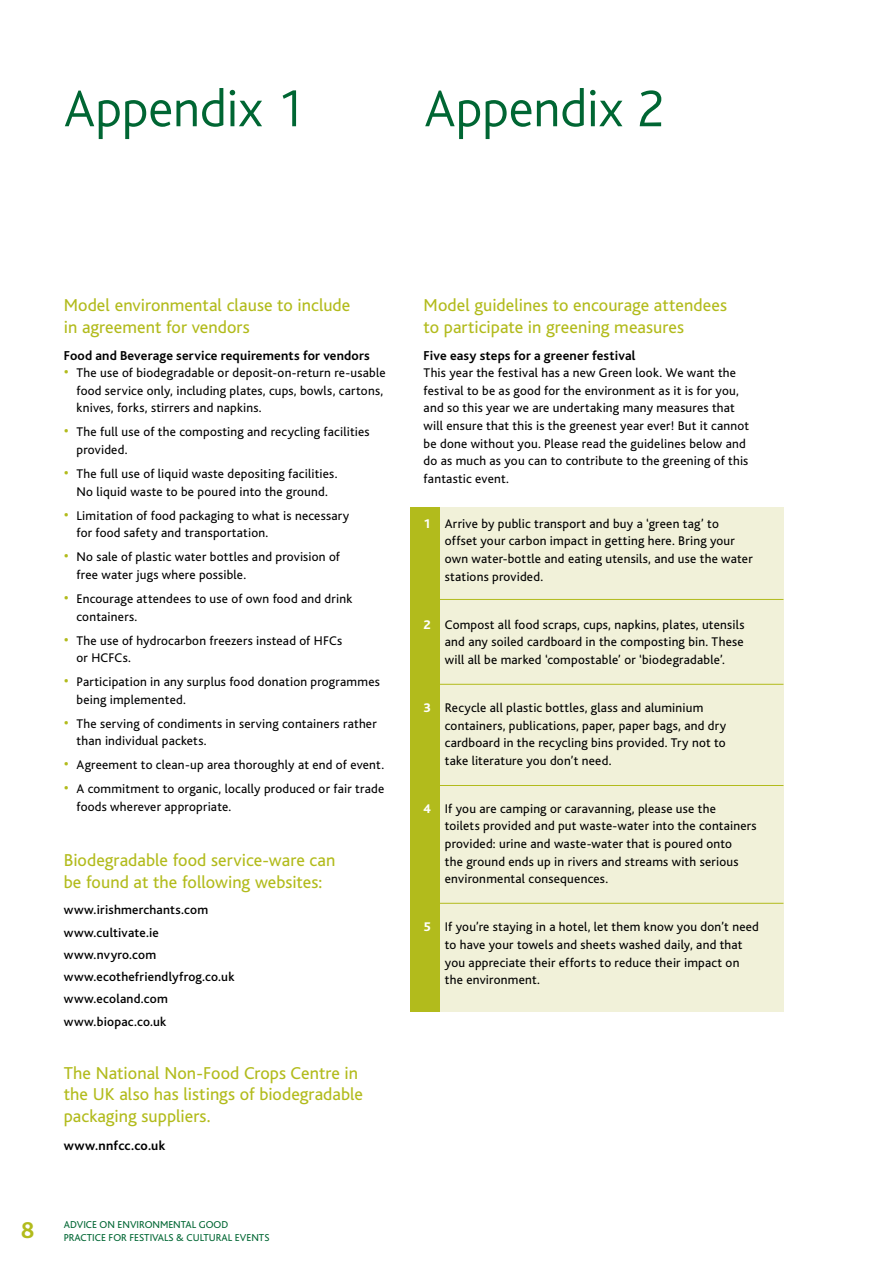
<style>
.page{position:relative;width:893px;height:1263px;background:#fff}
.page>*{position:absolute;margin:0;border:0;box-sizing:border-box;transform-origin:0 0}
.t1{font:300 54px "Bliss";letter-spacing:-.005em;color:#063}
.t2{font:18px/21.6px "Bliss";letter-spacing:.005em;color:#b2bb1c}
.t3{font:700 13.5px "Bliss";letter-spacing:.01em;color:#000}
.t4{font:13.2px/17.7px "Bliss";letter-spacing:.015em;color:#000}
.t5{font:500 13.2px/22.2px "Bliss";letter-spacing:.02em;color:#000}
.t6{font:10.5px/12.6px "Bliss";color:#063}
.s1{font-size:16.5px;color:#b2bb1c}
.s2{font-weight:800;color:#fff}
</style>
<div class="page">
<div style="left:410px;top:507px;width:373px;height:505px;background:#f1f1d9"></div>
<div style="left:410px;top:507px;width:29px;height:505px;background:#b2bb1c"></div>
<hr style="left:434px;top:599px;width:349px;height:1px;background:#b2bb1c">
<hr style="left:434px;top:684px;width:349px;height:1px;background:#b2bb1c">
<hr style="left:434px;top:785px;width:349px;height:1px;background:#b2bb1c">
<hr style="left:434px;top:903px;width:349px;height:1px;background:#b2bb1c">
<p class="t1" style="left:64px;top:80px;width:242px">Appendix 1</p>
<p class="t1" style="left:424px;top:80px;width:242px">Appendix 2</p>
<p class="t2" style="left:64px;top:295px;width:288px">Model environmental clause to include in agreement for vendors</p>
<p class="t3" style="left:64px;top:348px;width:308px">Food and Beverage service requirements for vendors</p>
<p class="t4" style="left:77px;top:364px;width:311px;text-indent:-13px"><span class="s1">•</span> The use of biodegradable or deposit-on-return re-usable food service only, including plates, cups, bowls, cartons, knives, forks, stirrers and napkins.</p>
<p class="t4" style="left:77px;top:423px;width:295px;text-indent:-13px"><span class="s1">•</span> The full use of the composting and recycling facilities provided.</p>
<p class="t4" style="left:64px;top:465px;width:275px;text-align:center"><span class="s1">•</span> The full use of liquid waste depositing facilities.<br>N o liquid waste to be poured into the ground.</p>
<p class="t4" style="left:77px;top:507px;width:274px;text-indent:-13px"><span class="s1">•</span> Limitation of food packaging to what is necessary for food safety and transportation.</p>
<p class="t4" style="left:77px;top:548px;width:265px;text-indent:-13px"><span class="s1">•</span> N o sale of plastic water bottles and provision of free water jugs where possible.</p>
<p class="t4" style="left:77px;top:590px;width:277px;text-indent:-13px"><span class="s1">•</span> Encourage attendees to use of own food and drink containers.</p>
<p class="t4" style="left:77px;top:632px;width:267px;text-indent:-13px"><span class="s1">•</span> The use of hydrocarbon freezers instead of HFCs or HCFCs.</p>
<p class="t4" style="left:77px;top:673px;width:305px;text-indent:-13px"><span class="s1">•</span> Participation in any surplus food donation programmes being implemented.</p>
<p class="t4" style="left:77px;top:715px;width:302px;text-indent:-13px"><span class="s1">•</span> The serving of condiments in serving containers rather than individual packets.</p>
<p class="t4" style="left:64px;top:756px;width:322px"><span class="s1">•</span> Agreement to clean-up area thoroughly at end of event.</p>
<p class="t4" style="left:77px;top:780px;width:309px;text-indent:-13px"><span class="s1">•</span> A commitment to organic, locally produced or fair trade foods wherever appropriate.</p>
<p class="t2" style="left:64px;top:850px;width:273px">Biodegradable food service-ware can be found at the following websites:</p>
<p class="t5" style="left:64px;top:899px;width:172px">www.irishmerchants.com www.cultivate.ie www.nvyro.com www.ecothefriendlyfrog.co.uk www.ecoland.com www.biopac.co.uk</p>
<p class="t2" style="left:64px;top:1062px;width:301px">The National Non-Food Crops Centre in the U K also has listings of biodegradable packaging suppliers.</p>
<p class="t3" style="left:64px;top:1138px;width:103px">www.nnfcc.co.uk</p>
<p class="t6" style="left:64px;top:1219px;width:207px">Advice on envi ronm ental good practice for Festivals &amp; Cultural Events</p>
<p class="t2" style="left:424px;top:295px;width:305px">Model guidelines to encourage attendees to participate in greening measures</p>
<p class="t3" style="left:424px;top:348px;width:213px">Five easy steps for a greener festival</p>
<p class="t4" style="left:424px;top:364px;width:327px">This year the festival has a new Green look. We want the festival to be as good for the environment as it is for you, and so this year we are undertaking many measures that will ensure that this is the greenest year ever! But it cannot be done without you. Please read the guidelines below and do as much as you can to contribute to the greening of this fantastic event.</p>
<p class="t4" style="left:445px;top:515px;width:309px;text-indent:-21px"><span class="s2">1</span> Arrive by public transport and buy a ‘green tag’ to offset your carbon impact in getting here. Bring your own water-bottle and eating utensils, and use the water stations provided.</p>
<p class="t4" style="left:445px;top:616px;width:301px;text-align:justify;text-indent:-21px"><span class="s2">2</span> Compost all food scraps, cups, napkins, plates, utensils and any soiled cardboard in the composting bin. These will all be marked ‘compostable’ or ‘biodegradable’.</p>
<p class="t4" style="left:445px;top:699px;width:283px;text-indent:-21px"><span class="s2">3</span> Recycle all plastic bottles, glass and aluminium containers, publications, paper, paper bags, and dry cardboard in the recycling bins provided. Try not to take literature you don’t need.</p>
<p class="t4" style="left:445px;top:800px;width:313px;text-indent:-21px"><span class="s2">4</span> If you are camping or caravanning, please use the<br>toilets provided and put waste-water into the containers provided: urine and waste-water that is poured onto<br>the ground ends up in rivers and streams with serious environmental consequences.</p>
<p class="t4" style="left:445px;top:918px;width:316px;text-indent:-21px"><span class="s2">5</span> If you’re staying in a hotel, let them know you don’t need to have your towels and sheets washed daily, and that you appreciate their efforts to reduce their impact on the environment.</p>
</div>
